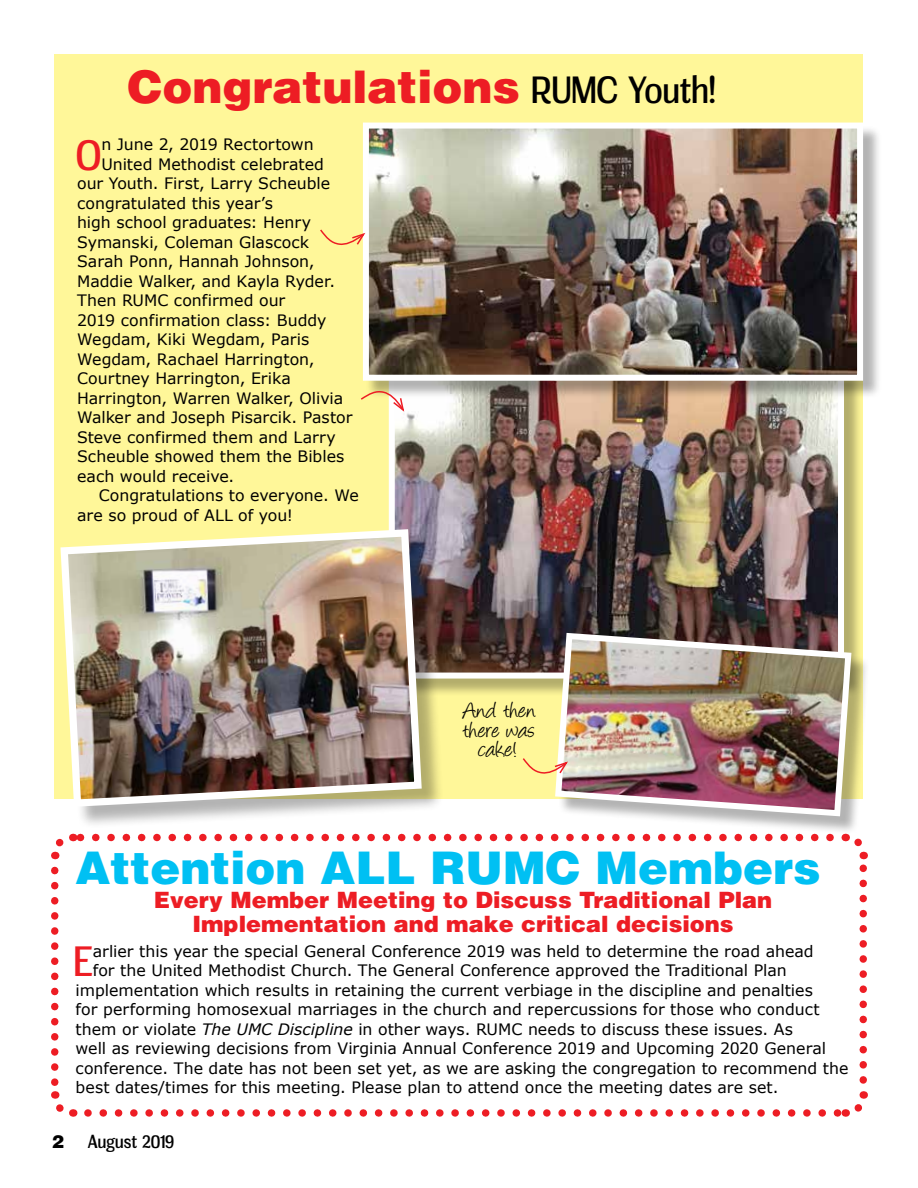
<style>
.page{position:relative;width:918px;height:1188px;background:#fff}
.page>*{position:absolute;margin:0;border:0;box-sizing:border-box;transform-origin:0 0}
.t1{font:900 45px "Helvetica LT Std";color:#ed1d24}
.t2{font:900 45px "Helvetica LT Std";color:#00c0f3}
.t3{font:40.2px "Meloche Rg";color:#ed1d24}
.t4{font:25.5px/19.5px "Angelina";letter-spacing:.015em;color:#000;text-align:center}
.t5{font:900 22.5px/24px "Helvetica LT Std";color:#ed1d24;text-align:center}
.t6{font:18px "Meloche Rg";color:#000}
.t7{font:900 18px "Helvetica LT Std";color:#000}
.t8{font:15.75px "Verdana";color:#000}
.s1{font-family:"Meloche Rg";font-weight:400;font-size:36px;color:#000}
.s2{font-style:italic}
</style>
<div class="page">
<div style="left:55px;top:55px;width:808px;height:744px;background:#fff799"></div>
<div style="left:391px;top:369px;width:471px;height:328px;background:#000;opacity:.3"></div>
<img style="left:396px;top:399px;width:441px;height:273px">
<div style="left:389px;top:367px;width:455px;height:312px;border:6px solid #fff"></div>
<div style="left:365px;top:125px;width:517px;height:274px;background:#000;opacity:.3"></div>
<img style="left:370px;top:130px;width:486px;height:244px">
<div style="left:363px;top:123px;width:500px;height:258px;border:6px solid #fff"></div>
<svg style="left:320px;top:228px;width:47px;height:19px"></svg>
<svg style="left:361px;top:390px;width:44px;height:24px"></svg>
<div style="left:558px;top:636px;width:311px;height:198px;background:#000;opacity:.3"></div>
<img style="left:552px;top:630px;width:303px;height:190px">
<div style="left:63px;top:532px;width:381px;height:297px;background:#000;opacity:.3"></div>
<img style="left:60px;top:525px;width:366px;height:286px">
<svg style="left:522px;top:757px;width:48px;height:18px"></svg>
<svg style="left:88px;top:1109px;width:750px;height:8px"></svg>
<svg style="left:80px;top:834px;width:750px;height:7px"></svg>
<svg style="left:51px;top:870px;width:24px;height:247px"></svg>
<svg style="left:845px;top:1091px;width:23px;height:26px"></svg>
<svg style="left:843px;top:829px;width:26px;height:251px"></svg>
<svg style="left:51px;top:833px;width:23px;height:26px"></svg>
<h1 class="t1" style="left:127px;top:57px;width:590px">Congratulations <span class="s1">RUMC Youth!</span></h1>
<h2 class="t3" style="left:76px;top:131px;width:27px">O</h2>
<p class="t8" style="left:101px;top:135px;width:214px">n June 2, 2019 Rectortown</p>
<p class="t8" style="left:101px;top:154px;width:224px">United Methodist celebrated</p>
<p class="t8" style="left:77px;top:174px;width:255px">our Youth. First, Larry Scheuble</p>
<p class="t8" style="left:77px;top:193px;width:197px">congratulated this year’s</p>
<p class="t8" style="left:77px;top:213px;width:236px">high school graduates: Henry</p>
<p class="t8" style="left:77px;top:232px;width:234px">Symanski, Coleman Glascock</p>
<p class="t8" style="left:77px;top:252px;width:239px">Sarah Ponn, Hannah Johnson,</p>
<p class="t8" style="left:77px;top:271px;width:259px">Maddie Walker, and Kayla Ryder.</p>
<p class="t8" style="left:77px;top:291px;width:210px">Then RUMC confirmed our</p>
<p class="t8" style="left:77px;top:310px;width:251px">2019 confirmation class: Buddy</p>
<p class="t8" style="left:77px;top:330px;width:234px">Wegdam, Kiki Wegdam, Paris</p>
<p class="t8" style="left:77px;top:349px;width:239px">Wegdam, Rachael Harrington,</p>
<p class="t8" style="left:77px;top:369px;width:215px">Courtney Harrington, Erika</p>
<p class="t8" style="left:77px;top:388px;width:268px">Harrington, Warren Walker, Olivia</p>
<p class="t8" style="left:77px;top:408px;width:277px">Walker and Joseph Pisarcik. Pastor</p>
<p class="t8" style="left:77px;top:427px;width:260px">Steve confirmed them and Larry</p>
<p class="t8" style="left:77px;top:447px;width:269px">Scheuble showed them the Bibles</p>
<p class="t8" style="left:77px;top:466px;width:159px">each would receive.</p>
<p class="t8" style="left:99px;top:486px;width:262px">Congratulations to everyone. We</p>
<p class="t8" style="left:77px;top:505px;width:218px">are so proud of ALL of you!</p>
<h3 class="t4" style="left:463px;top:703px;width:75px">And then there was cake!</h3>
<h1 class="t2" style="left:76px;top:838px;width:746px">Attention ALL RUMC Members</h1>
<h3 class="t5" style="left:154px;top:887px;width:620px">Every Member Meeting to Discuss Traditional Plan<br>Implementation and make critical decisions</h3>
<h2 class="t3" style="left:74px;top:937px;width:20px">E</h2>
<p class="t8" style="left:93px;top:941px;width:723px">arlier this year the special General Conference 2019 was held to determine the road ahead</p>
<p class="t8" style="left:93px;top:960px;width:696px">for the United Methodist Church. The General Conference approved the Traditional Plan</p>
<p class="t8" style="left:76px;top:980px;width:739px">implementation which results in retaining the current verbiage in the discipline and penalties</p>
<p class="t8" style="left:76px;top:999px;width:746px">for performing homosexual marriages in the church and repercussions for those who conduct</p>
<p class="t8" style="left:76px;top:1019px;width:719px">them or violate <span class="s2">The UMC Discipline</span> in other ways. RUMC needs to discuss these issues. As</p>
<p class="t8" style="left:76px;top:1038px;width:752px">well as reviewing decisions from Virginia Annual Conference 2019 and Upcoming 2020 General</p>
<p class="t8" style="left:76px;top:1058px;width:774px">conference. The date has not been set yet, as we are asking the congregation to recommend the</p>
<p class="t8" style="left:76px;top:1077px;width:704px">best dates/times for this meeting. Please plan to attend once the meeting dates are set.</p>
<p class="t7" style="left:52px;top:1130px;width:14px">2</p>
<p class="t6" style="left:88px;top:1131px;width:88px">August 2019</p>
</div>
